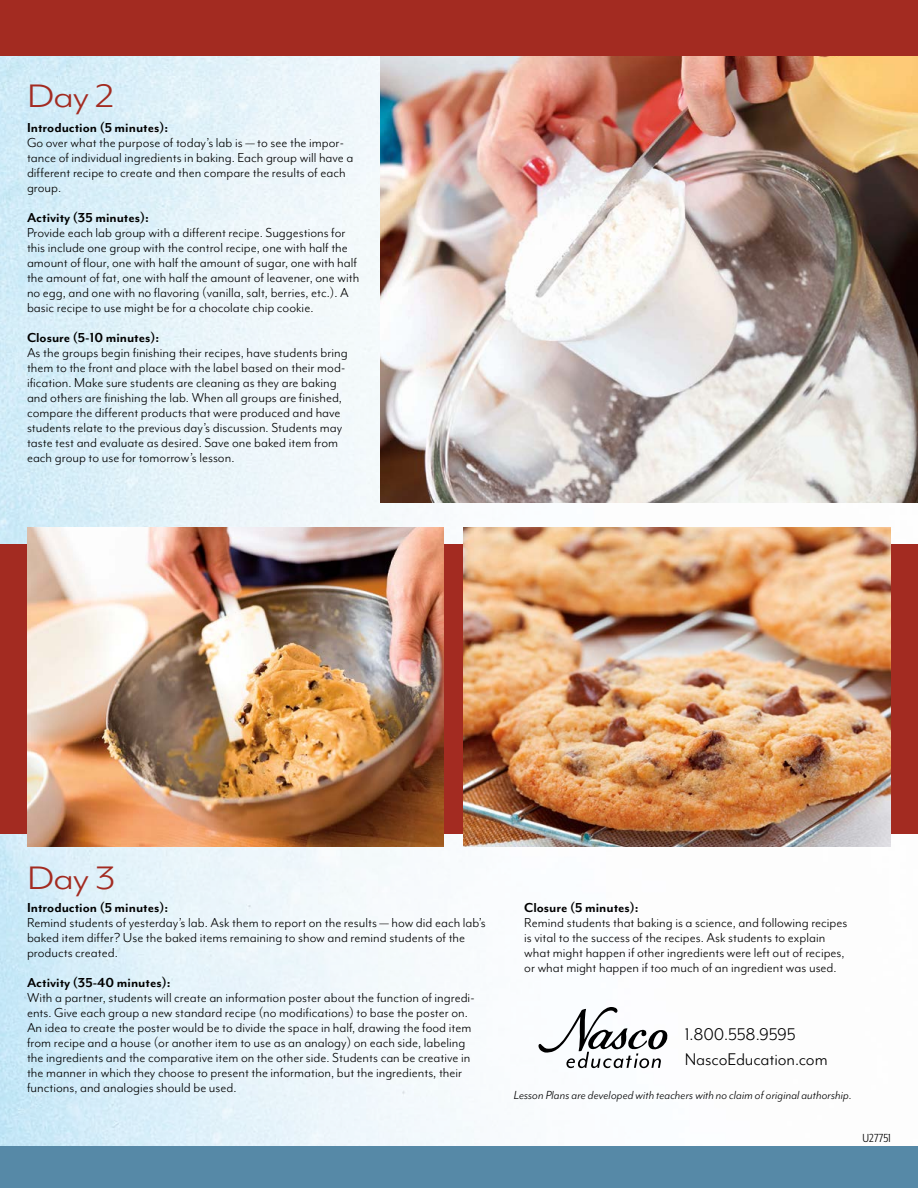
<style>
.page{position:relative;width:918px;height:1188px;background:#fff}
.page>*{position:absolute;margin:0;border:0;box-sizing:border-box;transform-origin:0 0}
.t1{font:37.5px "Mr Eaves Mod OT";letter-spacing:-.025em;color:#a32b21;scale:1.2 1}
.t2{font:19.5px/24.3px "Mr Eaves Mod OT";letter-spacing:-.005em;color:#000}
.t3{font:15px/15px "Mr Eaves Mod OT";color:#000}
.t4{font:700 15px "Mr Eaves Mod OT";color:#000}
.t5{font:italic 13.5px "Mr Eaves Mod OT";letter-spacing:.01em;color:#000}
.t6{font:13.5px "Mr Eaves XL Mod Nar OT";color:#000}
</style>
<div class="page">
<img style="left:0;top:56px;width:918px;height:1091px">
<div style="left:0;top:545px;width:918px;height:289px;background:#a32b21"></div>
<img style="left:27px;top:527px;width:416px;height:319px">
<img style="left:464px;top:527px;width:427px;height:319px">
<img style="left:380px;top:56px;width:538px;height:447px">
<div style="left:0;top:1147px;width:918px;height:41px;background:#5689a7"></div>
<svg style="left:538px;top:1007px;width:131px;height:61px"></svg>
<div style="left:0;top:0;width:918px;height:56px;background:#a32b21"></div>
<h1 class="t1" style="left:27px;top:75px;width:75px">Day 2</h1>
<p class="t4" style="left:27px;top:119px;width:143px">Introduction (5 minutes):</p>
<p class="t3" style="left:27px;top:135px;width:328px">Go over what the purpose of today’s lab is — to see the impor&shy;tance of individual ingredients in baking. Each group will have a different recipe to create and then compare the results of each group.</p>
<p class="t4" style="left:27px;top:209px;width:123px">Activity (35 minutes):</p>
<p class="t3" style="left:27px;top:225px;width:334px">Provide each lab group with a different recipe. Suggestions for this include one group with the control recipe, one with half the amount of flour, one with half the amount of sugar, one with half the amount of fat, one with half the amount of leavener, one with no egg, and one with no flavoring (vanilla, salt, berries, etc.). A basic recipe to use might be for a chocolate chip cookie.</p>
<p class="t4" style="left:27px;top:329px;width:134px">Closure (5-10 minutes):</p>
<p class="t3" style="left:27px;top:345px;width:322px">As the groups begin finishing their recipes, have students bring them to the front and place with the label based on their mod&shy;ification. Make sure students are cleaning as they are baking and others are finishing the lab. When all groups are finished, compare the different products that were produced and have students relate to the previous day’s discussion. Students may taste test and evaluate as desired. Save one baked item from each group to use for tomorrow’s lesson.</p>
<h1 class="t1" style="left:27px;top:857px;width:76px">Day 3</h1>
<p class="t4" style="left:27px;top:899px;width:143px">Introduction (5 minutes):</p>
<p class="t3" style="left:27px;top:915px;width:460px">Remind students of yesterday’s lab. Ask them to report on the results — how did each lab’s baked item differ? Use the baked items remaining to show and remind students of the products created.</p>
<p class="t4" style="left:27px;top:974px;width:145px">Activity (35-40 minutes):</p>
<p class="t3" style="left:27px;top:990px;width:449px">With a partner, students will create an information poster about the function of ingredi&shy;ents. Give each group a new standard recipe (no modifications) to base the poster on.<br>An idea to create the poster would be to divide the space in half, drawing the food item from recipe and a house (or another item to use as an analogy) on each side, labeling the ingredients and the comparative item on the other side. Students can be creative in the manner in which they choose to present the information, but the ingredients, their functions, and analogies should be used.</p>
<p class="t4" style="left:524px;top:899px;width:116px">Closure (5 minutes):</p>
<p class="t3" style="left:524px;top:915px;width:325px">Remind students that baking is a science, and following recipes is vital to the success of the recipes. Ask students to explain what might happen if other ingredients were left out of recipes, or what might happen if too much of an ingredient was used.</p>
<h2 class="t2" style="left:685px;top:1023px;width:145px">1.800.558.9595<br>NascoEducation.com</h2>
<p class="t5" style="left:514px;top:1088px;width:340px">Lesson Plans are developed with teachers with no claim of original authorship.</p>
<p class="t6" style="left:863px;top:1131px;width:30px">U27751</p>
</div>
